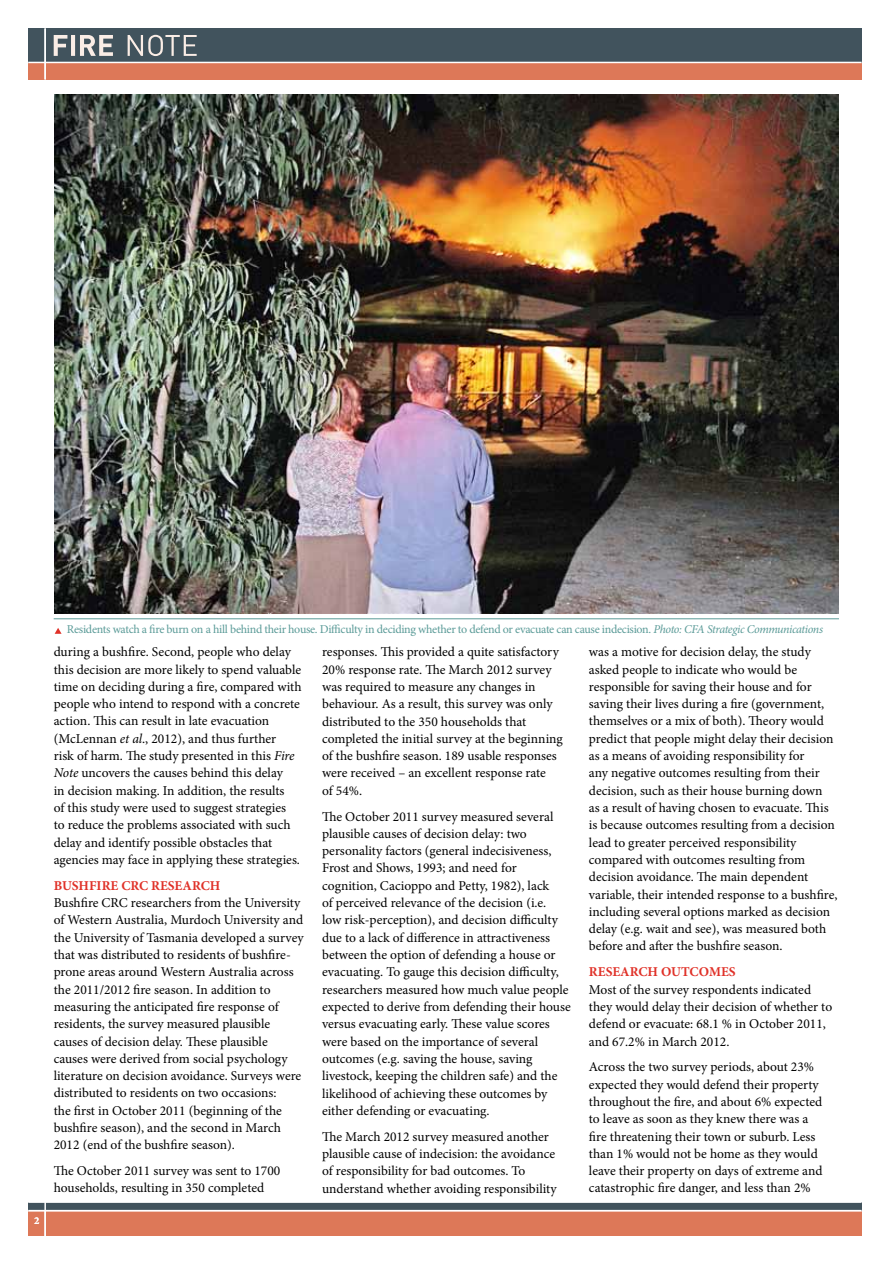
<style>
.page{position:relative;width:893px;height:1263px;background:#fff}
.page>*{position:absolute;margin:0;border:0;box-sizing:border-box;transform-origin:0 0}
.t1{font:13.5px/17.2px "Minion Pro";letter-spacing:-.005em;color:#000}
.t2{font:700 13.5px "Minion Pro";color:#e03128}
.t3{font:12px "Minion Pro";letter-spacing:-.03em;color:#5b9b98}
.t4{font:700 10.5px "Minion Pro";color:#fff}
.s1{font-style:italic}
</style>
<div class="page">
<div style="left:28px;top:1210px;width:834px;height:26px;background:#dd7858"></div>
<div style="left:28px;top:62px;width:834px;height:17px;background:#dd7858"></div>
<div style="left:28px;top:28px;width:834px;height:34px;background:#41535d"></div>
<hr style="left:28px;top:62px;width:834px;height:1px;background:#fff">
<div style="left:28px;top:1202px;width:834px;height:8px;background:#41535d"></div>
<hr style="left:28px;top:1210px;width:834px;height:1px;background:#fff">
<svg style="left:54px;top:35px;width:143px;height:21px"></svg>
<hr style="left:44px;top:1202px;width:2px;height:34px;background:#fff">
<hr style="left:28px;top:1201px;width:834px;height:2px;background:#fff">
<hr style="left:44px;top:28px;width:2px;height:51px;background:#fff">
<svg style="left:55px;top:628px;width:7px;height:6px"></svg>
<hr style="left:54px;top:618px;width:785px;height:1px;background:#5b9b98">
<img style="left:54px;top:94px;width:785px;height:519px">
<p class="t4" style="left:34px;top:1213px;width:7px">2</p>
<p class="t3" style="left:61px;top:621px;width:763px">Residents watch a fire burn on a hill behind their house. Difficulty in deciding whether to defend or evacuate can cause indecision. <span class="s1">Photo: CFA Strategic Communications</span></p>
<p class="t1" style="left:54px;top:643px;width:249px">during a bushfire. Second, people who delay this decision are more likely to spend valuable time on deciding during a fire, compared with people who intend to respond with a concrete action. This can result in late evacuation (McLennan <span class="s1">et al</span>., 2012), and thus further<br>risk of harm. The study presented in this <span class="s1">Fire Note</span> uncovers the causes behind this delay<br>in decision making. In addition, the results<br>of this study were used to suggest strategies<br>to reduce the problems associated with such delay and identify possible obstacles that agencies may face in applying these strategies.</p>
<p class="t2" style="left:54px;top:876px;width:168px">BUSHFIRE CRC RESEARCH</p>
<p class="t1" style="left:54px;top:894px;width:252px">Bushfire CRC researchers from the University of Western Australia, Murdoch University and the University of Tasmania developed a survey that was distributed to residents of bushfire&shy;prone areas around Western Australia across the 2011/2012 fire season. In addition to measuring the anticipated fire response of residents, the survey measured plausible causes of decision delay. These plausible causes were derived from social psychology literature on decision avoidance. Surveys were distributed to residents on two occasions:<br>the first in October 2011 (beginning of the bushfire season), and the second in March 2012 (end of the bushfire season).</p>
<p class="t1" style="left:54px;top:1162px;width:228px">The October 2011 survey was sent to 1700 households, resulting in 350 completed</p>
<p class="t1" style="left:322px;top:643px;width:242px">responses. This provided a quite satisfactory 20% response rate. The March 2012 survey was required to measure any changes in behaviour. As a result, this survey was only distributed to the 350 households that completed the initial survey at the beginning of the bushfire season. 189 usable responses were received – an excellent response rate<br>of 54%.</p>
<p class="t1" style="left:322px;top:808px;width:250px">The October 2011 survey measured several plausible causes of decision delay: two personality factors (general indecisiveness, Frost and Shows, 1993; and need for cognition, Cacioppo and Petty, 1982), lack<br>of perceived relevance of the decision (i.e.<br>low risk-perception), and decision difficulty due to a lack of difference in attractiveness between the option of defending a house or evacuating. To gauge this decision difficulty, researchers measured how much value people expected to derive from defending their house versus evacuating early. These value scores were based on the importance of several outcomes (e.g. saving the house, saving livestock, keeping the children safe) and the likelihood of achieving these outcomes by either defending or evacuating.</p>
<p class="t1" style="left:322px;top:1128px;width:236px">The March 2012 survey measured another plausible cause of indecision: the avoidance of responsibility for bad outcomes. To understand whether avoiding responsibility</p>
<p class="t1" style="left:589px;top:643px;width:250px">was a motive for decision delay, the study asked people to indicate who would be responsible for saving their house and for saving their lives during a fire (government, themselves or a mix of both). Theory would predict that people might delay their decision as a means of avoiding responsibility for<br>any negative outcomes resulting from their decision, such as their house burning down<br>as a result of having chosen to evacuate. This is because outcomes resulting from a decision lead to greater perceived responsibility compared with outcomes resulting from decision avoidance. The main dependent variable, their intended response to a bushfire, including several options marked as decision delay (e.g. wait and see), was measured both before and after the bushfire season.</p>
<p class="t2" style="left:589px;top:962px;width:140px">RESEARCH OUTCOMES</p>
<p class="t1" style="left:589px;top:981px;width:245px">Most of the survey respondents indicated they would delay their decision of whether to defend or evacuate: 68.1 % in October 2011, and 67.2% in March 2012.</p>
<p class="t1" style="left:589px;top:1058px;width:235px">Across the two survey periods, about 23% expected they would defend their property throughout the fire, and about 6% expected to leave as soon as they knew there was a fire threatening their town or suburb. Less than 1% would not be home as they would leave their property on days of extreme and catastrophic fire danger, and less than 2%</p>
</div>
